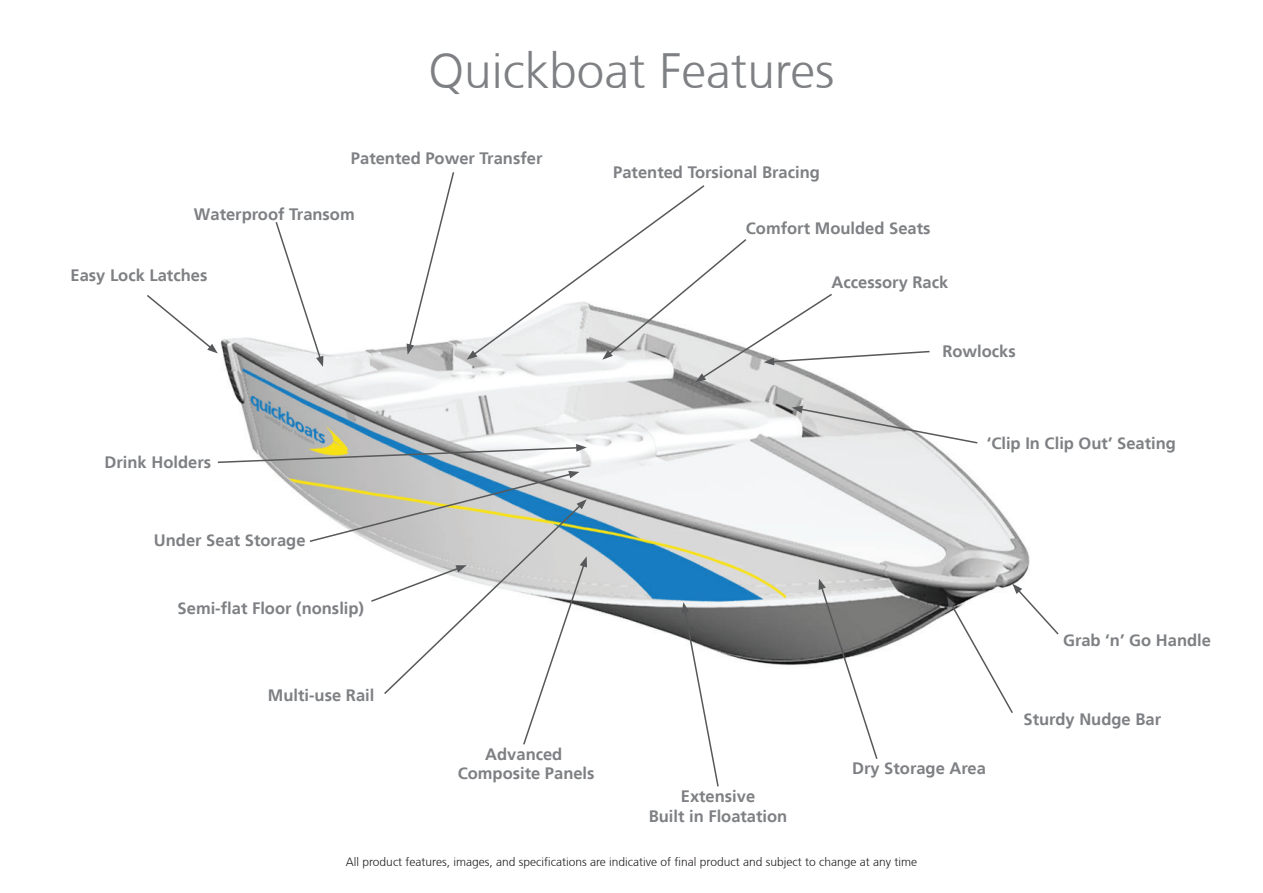
<style>
.page{position:relative;width:1263px;height:893px;background:#fff}
.page>*{position:absolute;margin:0;border:0;box-sizing:border-box;transform-origin:0 0}
.t1{font:300 49.5px "Frutiger CE";color:#7e8083}
.t2{font:700 16.5px/19.8px "Frutiger LT";color:#7e8083;text-align:center}
.t3{font:300 12px "Frutiger CE";color:#231f20}
</style>
<div class="page">
<img style="left:217px;top:337px;width:813px;height:329px">
<svg style="left:818px;top:579px;width:61px;height:180px"></svg>
<svg style="left:681px;top:602px;width:39px;height:185px"></svg>
<svg style="left:792px;top:406px;width:187px;height:39px"></svg>
<svg style="left:406px;top:172px;width:49px;height:183px"></svg>
<svg style="left:274px;top:222px;width:49px;height:145px"></svg>
<svg style="left:467px;top:185px;width:464px;height:197px"></svg>
<svg style="left:147px;top:295px;width:71px;height:58px"></svg>
<svg style="left:217px;top:444px;width:370px;height:20px"></svg>
<svg style="left:308px;top:471px;width:279px;height:274px"></svg>
<svg style="left:947px;top:584px;width:112px;height:129px"></svg>
<h1 class="t1" style="left:428px;top:42px;width:408px">Quickboat Features</h1>
<p class="t2" style="left:351px;top:149px;width:193px">Patented Power Transfer</p>
<p class="t2" style="left:194px;top:205px;width:162px">Waterproof Transom</p>
<p class="t2" style="left:70px;top:266px;width:138px">Easy Lock Latches</p>
<p class="t2" style="left:613px;top:162px;width:208px">Patented Torsional Bracing</p>
<p class="t2" style="left:746px;top:219px;width:186px">Comfort Moulded Seats</p>
<p class="t2" style="left:832px;top:273px;width:118px">Accessory Rack</p>
<p class="t2" style="left:942px;top:341px;width:75px">Rowlocks</p>
<p class="t2" style="left:105px;top:452px;width:108px">Drink Holders</p>
<p class="t2" style="left:154px;top:531px;width:153px">Under Seat Storage</p>
<p class="t2" style="left:178px;top:598px;width:188px">Semi-flat Floor (nonslip)</p>
<p class="t2" style="left:268px;top:685px;width:108px">Multi-use Rail</p>
<p class="t2" style="left:987px;top:434px;width:191px">‘Clip In Clip Out’ Seating</p>
<p class="t2" style="left:458px;top:744px;width:138px">Advanced<br>Composite Panels</p>
<p class="t2" style="left:649px;top:786px;width:140px">Extensive<br>Built in Floatation</p>
<p class="t2" style="left:852px;top:759px;width:135px">Dry Storage Area</p>
<p class="t2" style="left:1063px;top:631px;width:149px">Grab ‘n’ Go Handle</p>
<p class="t2" style="left:1023px;top:710px;width:139px">Sturdy Nudge Bar</p>
<p class="t3" style="left:346px;top:855px;width:573px">All product features, images, and specifications are indicative of final product and subject to change at any time</p>
</div>
